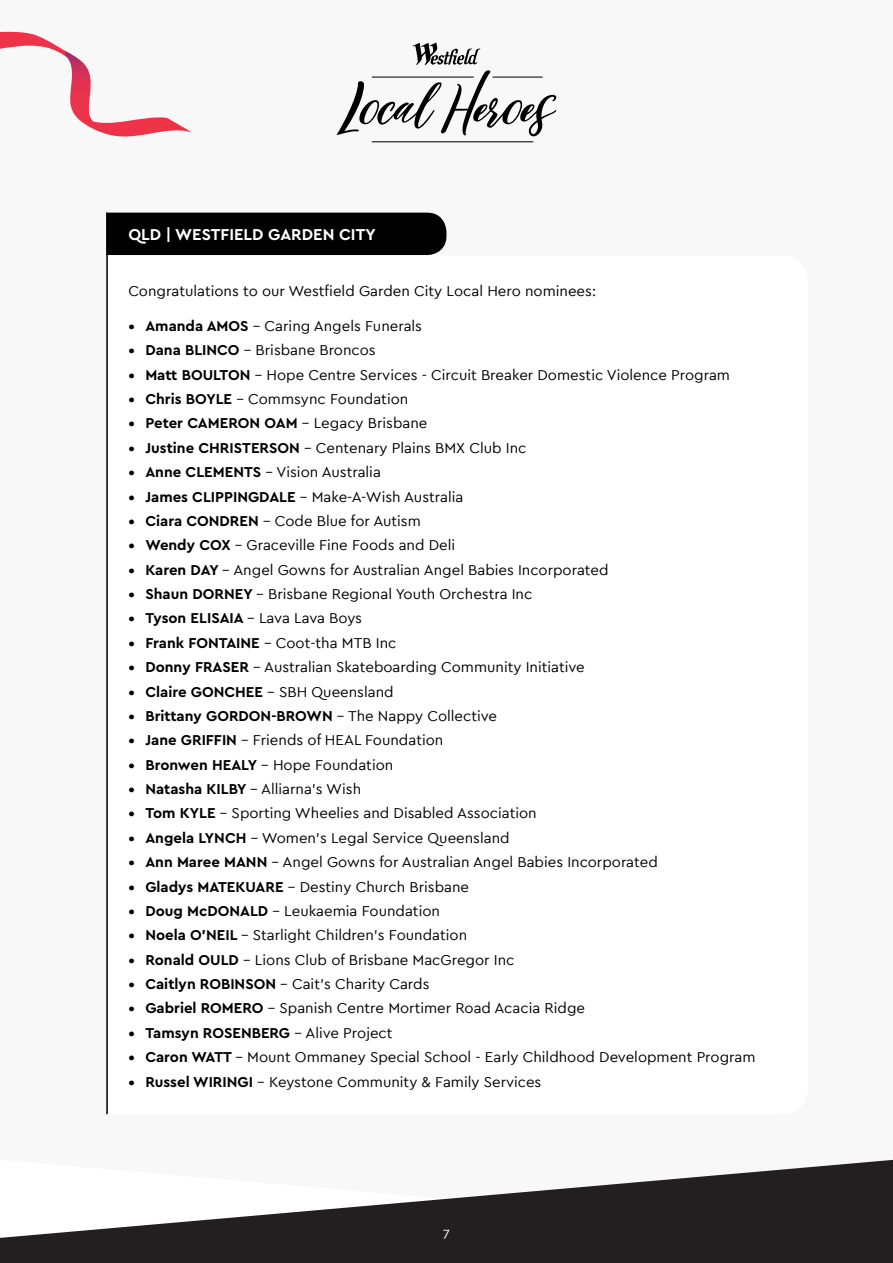
<style>
.page{position:relative;width:893px;height:1263px;background:#fff}
.page>*{position:absolute;margin:0;border:0;box-sizing:border-box;transform-origin:0 0}
.t1{font:700 16.5px "Cera PRO";color:#fff}
.t2{font:15px "Cera PRO";color:#000}
.t3{font:700 15px "Cera PRO";color:#000}
.t4{font:13.5px "Cera PRO";color:#fff}
.s1{font-weight:700}
.s2{font-weight:400}
</style>
<div class="page">
<svg style="left:0;top:1160px;width:893px;height:103px;fill:#231f20"></svg>
<svg style="left:336px;top:43px;width:221px;height:99px"></svg>
<svg style="left:0;top:32px;width:192px;height:105px"></svg>
<div style="left:108px;top:213px;width:338px;height:42px;background:#000"></div>
<hr style="left:106px;top:213px;width:2px;height:901px;background:#000">
<p class="t1" style="left:128px;top:223px;width:249px">QLD | WESTFIELD GARDEN CITY</p>
<p class="t2" style="left:128px;top:281px;width:469px">Congratulations to our Westfield Garden City Local Hero nominees:</p>
<p class="t2" style="left:128px;top:316px;width:295px"><span class="s1">• Amanda AMOS</span> – Caring Angels Funerals</p>
<p class="t2" style="left:128px;top:340px;width:249px"><span class="s1">• Dana BLINCO</span> – Brisbane Broncos</p>
<p class="t2" style="left:128px;top:365px;width:603px"><span class="s1">• Matt BOULTON</span> – Hope Centre Services - Circuit Breaker Domestic Violence Program</p>
<p class="t2" style="left:128px;top:389px;width:281px"><span class="s1">• Chris BOYLE</span> – Commsync Foundation</p>
<p class="t3" style="left:128px;top:413px;width:301px">• Peter CAMERON OAM <span class="s2">– Legacy Brisbane</span></p>
<p class="t2" style="left:128px;top:438px;width:400px"><span class="s1">• Justine CHRISTERSON</span> – Centenary Plains BMX Club Inc</p>
<p class="t2" style="left:128px;top:462px;width:254px"><span class="s1">• Anne CLEMENTS</span> – Vision Australia</p>
<p class="t2" style="left:128px;top:486px;width:336px"><span class="s1">• James CLIPPINGDALE</span> – Make-A-Wish Australia</p>
<p class="t2" style="left:128px;top:511px;width:294px"><span class="s1">• Ciara CONDREN</span> – Code Blue for Autism</p>
<p class="t2" style="left:128px;top:535px;width:328px"><span class="s1">• Wendy COX</span> – Graceville Fine Foods and Deli</p>
<p class="t2" style="left:128px;top:560px;width:482px"><span class="s1">• Karen DAY</span> – Angel Gowns for Australian Angel Babies Incorporated</p>
<p class="t2" style="left:128px;top:584px;width:405px"><span class="s1">• Shaun DORNEY</span> – Brisbane Regional Youth Orchestra Inc</p>
<p class="t3" style="left:128px;top:608px;width:235px">• Tyson ELISAIA <span class="s2">– Lava Lava Boys</span></p>
<p class="t2" style="left:128px;top:633px;width:270px"><span class="s1">• Frank FONTAINE</span> – Coot-tha MTB Inc</p>
<p class="t2" style="left:128px;top:657px;width:458px"><span class="s1">• Donny FRASER</span> – Australian Skateboarding Community Initiative</p>
<p class="t3" style="left:128px;top:681px;width:267px">• Claire GONCHEE <span class="s2">– SBH Queensland</span></p>
<p class="t3" style="left:128px;top:706px;width:370px">• Brittany GORDON-BROWN <span class="s2">– The Nappy Collective</span></p>
<p class="t2" style="left:128px;top:730px;width:316px"><span class="s1">• Jane GRIFFIN</span> – Friends of HEAL Foundation</p>
<p class="t2" style="left:128px;top:755px;width:266px"><span class="s1">• Bronwen HEALY</span> – Hope Foundation</p>
<p class="t2" style="left:128px;top:779px;width:234px"><span class="s1">• Natasha KILBY</span> – Alliarna’s Wish</p>
<p class="t2" style="left:128px;top:803px;width:410px"><span class="s1">• Tom KYLE</span> – Sporting Wheelies and Disabled Association</p>
<p class="t2" style="left:128px;top:828px;width:383px"><span class="s1">• Angela LYNCH</span> – Women’s Legal Service Queensland</p>
<p class="t2" style="left:128px;top:852px;width:531px"><span class="s1">• Ann Maree MANN</span> – Angel Gowns for Australian Angel Babies Incorporated</p>
<p class="t2" style="left:128px;top:876px;width:342px"><span class="s1">• Gladys MATEKUARE</span> – Destiny Church Brisbane</p>
<p class="t2" style="left:128px;top:901px;width:313px"><span class="s1">• Doug McDONALD</span> – Leukaemia Foundation</p>
<p class="t2" style="left:128px;top:925px;width:340px"><span class="s1">• Noela O’NEIL</span> – Starlight Children’s Foundation</p>
<p class="t2" style="left:128px;top:950px;width:388px"><span class="s1">• Ronald OULD</span> – Lions Club of Brisbane MacGregor Inc</p>
<p class="t2" style="left:128px;top:974px;width:303px"><span class="s1">• Caitlyn ROBINSON</span> – Cait’s Charity Cards</p>
<p class="t2" style="left:128px;top:998px;width:458px"><span class="s1">• Gabriel ROMERO</span> – Spanish Centre Mortimer Road Acacia Ridge</p>
<p class="t3" style="left:128px;top:1023px;width:266px">• Tamsyn ROSENBERG <span class="s2">– Alive Project</span></p>
<p class="t2" style="left:128px;top:1047px;width:629px"><span class="s1">• Caron WATT</span> – Mount Ommaney Special School - Early Childhood Development Program</p>
<p class="t2" style="left:128px;top:1071px;width:414px"><span class="s1">• Russel WIRINGI</span> – Keystone Community &amp; Family Services</p>
<p class="t4" style="left:443px;top:1223px;width:8px">7</p>
</div>
